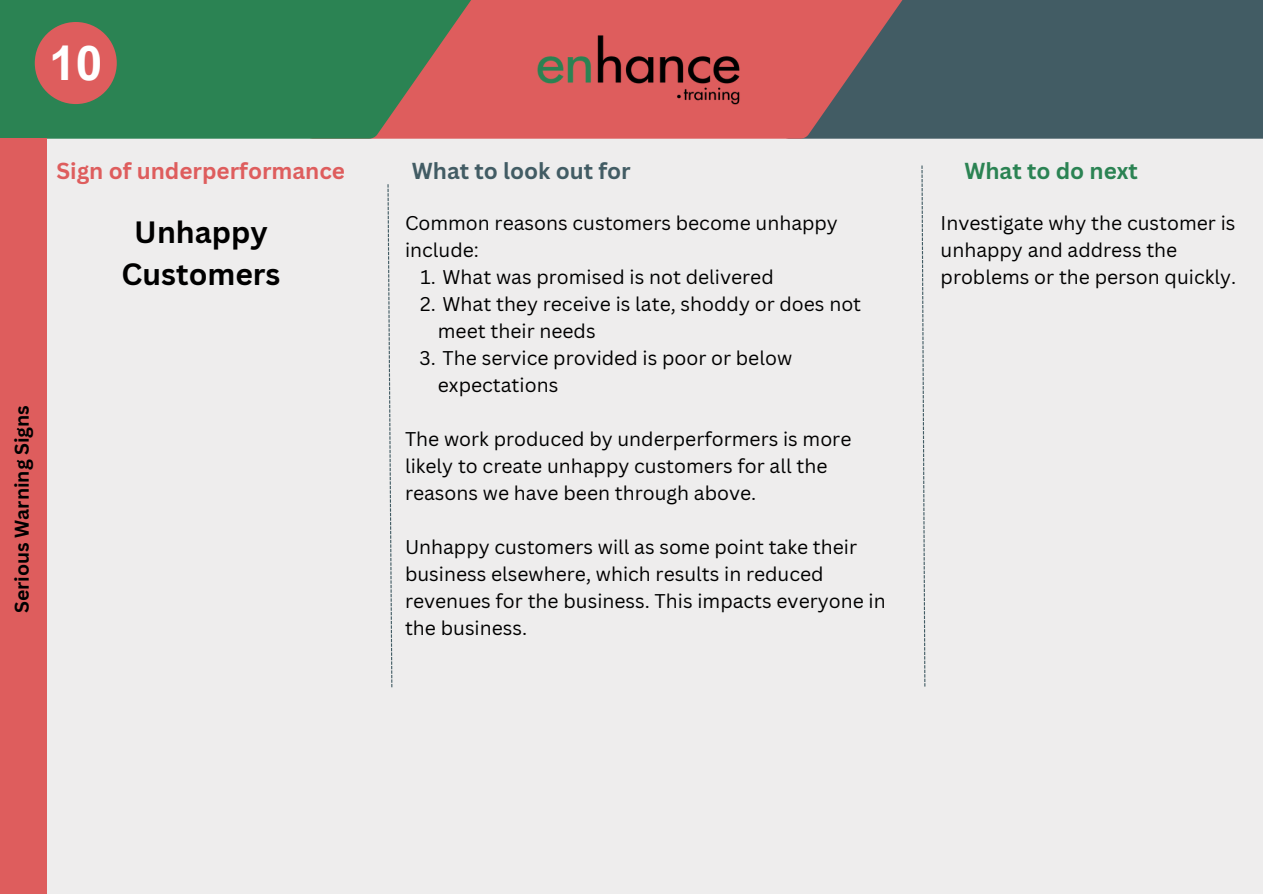
<style>
.page{position:relative;width:1263px;height:894px;background:#fff}
.page>*{position:absolute;margin:0;border:0;box-sizing:border-box;transform-origin:0 0}
.t1{font:700 48px "Arial MT Pro";color:#fff}
.t2{font:700 30px/41.5px "Canva Sans";color:#000;text-align:center}
.t3{font:700 22.5px "Canva Sans";color:#de5d5d}
.t4{font:700 22.5px "Canva Sans";color:#425c64}
.t5{font:700 22.5px "Canva Sans";color:#2b8353}
.t6{font:19.35px/27px "Canva Sans";color:#000}
.t7{font:700 19.35px "Canva Sans";color:#000}
</style>
<div class="page">
<div style="left:0;top:0;width:1263px;height:893px;background:#eeeded"></div>
<svg style="left:387px;top:184px;width:5px;height:503px"></svg>
<div style="left:973px;top:0;width:290px;height:139px;background:#425c64"></div>
<svg style="left:542px;top:0;width:431px;height:139px;background:#9e5d60"></svg>
<svg style="left:0;top:0;width:542px;height:139px;background:#537a55"></svg>
<img style="left:527px;top:22px;width:222px;height:93px">
<svg style="left:921px;top:165px;width:4px;height:521px"></svg>
<div style="left:0;top:139px;width:46px;height:754px;background:#de5d5d"></div>
<div style="left:35px;top:22px;width:82px;height:82px;background:#de5d5d;border-radius:50%"></div>
<p class="t1" style="left:49px;top:45px;width:55px">10</p>
<p class="t7" style="left:8px;top:613px;width:209px;rotate:-90deg">Serious Warning Signs</p>
<p class="t3" style="left:56px;top:154px;width:290px">Sign of underperformance</p>
<p class="t4" style="left:412px;top:154px;width:220px">What to look out for</p>
<p class="t5" style="left:964px;top:154px;width:175px">What to do next</p>
<p class="t2" style="left:122px;top:211px;width:160px">Unhappy<br>Customers</p>
<p class="t6" style="left:940px;top:209px;width:297px">Investigate why the customer is unhappy and address the problems or the person quickly.</p>
<p class="t6" style="left:405px;top:209px;width:434px">Common reasons customers become unhappy include:</p>
<p class="t6" style="left:421px;top:263px;width:355px">1. What was promised is not delivered</p>
<p class="t6" style="left:438px;top:290px;width:425px;text-indent:-18px">2. What they receive is late, shoddy or does not meet their needs</p>
<p class="t6" style="left:438px;top:344px;width:356px;text-indent:-18px">3. The service provided is poor or below expectations</p>
<p class="t6" style="left:405px;top:425px;width:448px">The work produced by underperformers is more likely to create unhappy customers for all the reasons we have been through above.</p>
<p class="t6" style="left:405px;top:533px;width:482px">Unhappy customers will as some point take their business elsewhere, which results in reduced revenues for the business. This impacts everyone in the business.</p>
</div>
